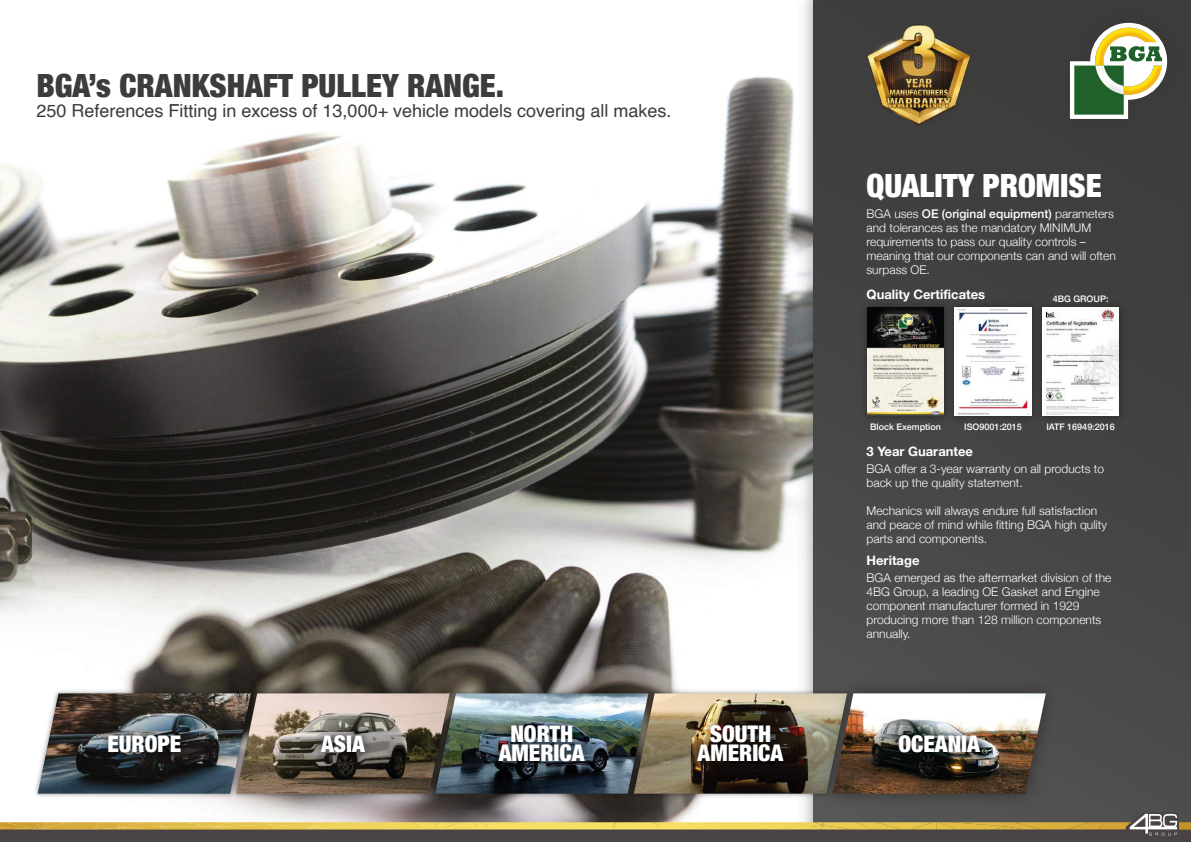
<style>
.page{position:relative;width:1191px;height:842px;background:#fff}
.page>*{position:absolute;margin:0;border:0;box-sizing:border-box;transform-origin:0 0}
.t1{font:900 condensed 32px "Helvetica Neue";color:#3c3c3b}
.t2{font:900 condensed 32px "Helvetica Neue";color:#fff}
.t3{font:900 condensed 22.9px/18.9px "Helvetica Neue";color:#fff;text-align:center}
.t4{font:18px "Helvetica";color:#3c3c3b}
.t5{font:700 13px "Helvetica Neue";color:#fff}
.t6{font:300 12px/14px "Helvetica Neue";color:#fff}
.t7{font:500 9px "Helvetica Neue";color:#fff}
.s1{font-weight:500}
</style>
<div class="page">
<img style="left:0;top:77px;width:789px;height:735px">
<img style="left:789px;top:0;width:25px;height:812px">
<div style="left:814px;top:0;width:377px;height:842px;background:#444342"></div>
<img style="left:866px;top:305px;width:79px;height:113px">
<img style="left:867px;top:307px;width:76px;height:109px">
<img style="left:945px;top:305px;width:87px;height:113px">
<img style="left:954px;top:307px;width:77px;height:109px">
<img style="left:1042px;top:307px;width:77px;height:109px">
<img style="left:1116px;top:21px;width:54px;height:54px">
<svg style="left:1070px;top:23px;width:97px;height:96px"></svg>
<img style="left:1070px;top:29px;width:72px;height:79px">
<svg style="left:0;top:812px;width:1191px;height:30px"></svg>
<hr style="left:587px;top:838px;width:604px;height:4px;background:#494345">
<img style="left:31px;top:686px;width:198px;height:115px">
<img style="left:38px;top:693px;width:191px;height:101px">
<img style="left:229px;top:686px;width:199px;height:115px">
<img style="left:236px;top:693px;width:192px;height:101px">
<img style="left:428px;top:686px;width:199px;height:115px">
<img style="left:435px;top:693px;width:192px;height:101px">
<img style="left:627px;top:686px;width:184px;height:115px">
<img style="left:634px;top:693px;width:177px;height:101px">
<img style="left:811px;top:672px;width:255px;height:143px">
<img style="left:832px;top:693px;width:213px;height:101px">
<img style="left:69px;top:718px;width:151px;height:56px">
<img style="left:268px;top:718px;width:150px;height:56px">
<img style="left:466px;top:708px;width:151px;height:75px">
<img style="left:665px;top:708px;width:151px;height:75px">
<img style="left:864px;top:718px;width:150px;height:56px">
<img style="left:867px;top:24px;width:103px;height:102px">
<h1 class="t1" style="left:36px;top:59px;width:469px">BGA’s CRANKSHAFT PULLEY RANGE.</h1>
<h3 class="t4" style="left:36px;top:97px;width:636px">250 References Fitting in excess of 13,000+ vehicle models covering all makes.</h3>
<h1 class="t2" style="left:866px;top:159px;width:237px">QUALITY PROMISE</h1>
<p class="t6" style="left:866px;top:206px;width:251px">BGA uses <span class="s1">OE (original equipment)</span> parameters and tolerances as the mandatory MINIMUM requirements to pass our quality controls – meaning that our components can and will often surpass OE.</p>
<p class="t5" style="left:866px;top:284px;width:120px">Quality Certificates</p>
<p class="t7" style="left:1052px;top:291px;width:57px">4BG GROUP:</p>
<p class="t7" style="left:870px;top:419px;width:72px">Block Exemption</p>
<p class="t7" style="left:964px;top:419px;width:59px">ISO9001:2015</p>
<p class="t7" style="left:1046px;top:419px;width:70px">IATF 16949:2016</p>
<p class="t5" style="left:866px;top:441px;width:108px">3 Year Guarantee</p>
<p class="t6" style="left:866px;top:461px;width:239px">BGA offer a 3-year warranty on all products to back up the quality statement.</p>
<p class="t6" style="left:866px;top:503px;width:242px">Mechanics will always endure full satisfaction and peace of mind while fitting BGA high qulity parts and components.</p>
<p class="t5" style="left:866px;top:550px;width:54px">Heritage</p>
<p class="t6" style="left:866px;top:570px;width:246px">BGA emerged as the aftermarket division of the 4BG Group, a leading OE Gasket and Engine component manufacturer formed in 1929 producing more than 128 million components annually.</p>
<h2 class="t3" style="left:107px;top:733px;width:75px">EUROPE</h2>
<h2 class="t3" style="left:321px;top:733px;width:45px">ASIA</h2>
<h2 class="t3" style="left:499px;top:723px;width:87px">NORTH<br>AMERICA</h2>
<h2 class="t3" style="left:697px;top:723px;width:87px">SOUTH<br>AMERICA</h2>
<h2 class="t3" style="left:898px;top:733px;width:83px">OCEANIA</h2>
</div>
